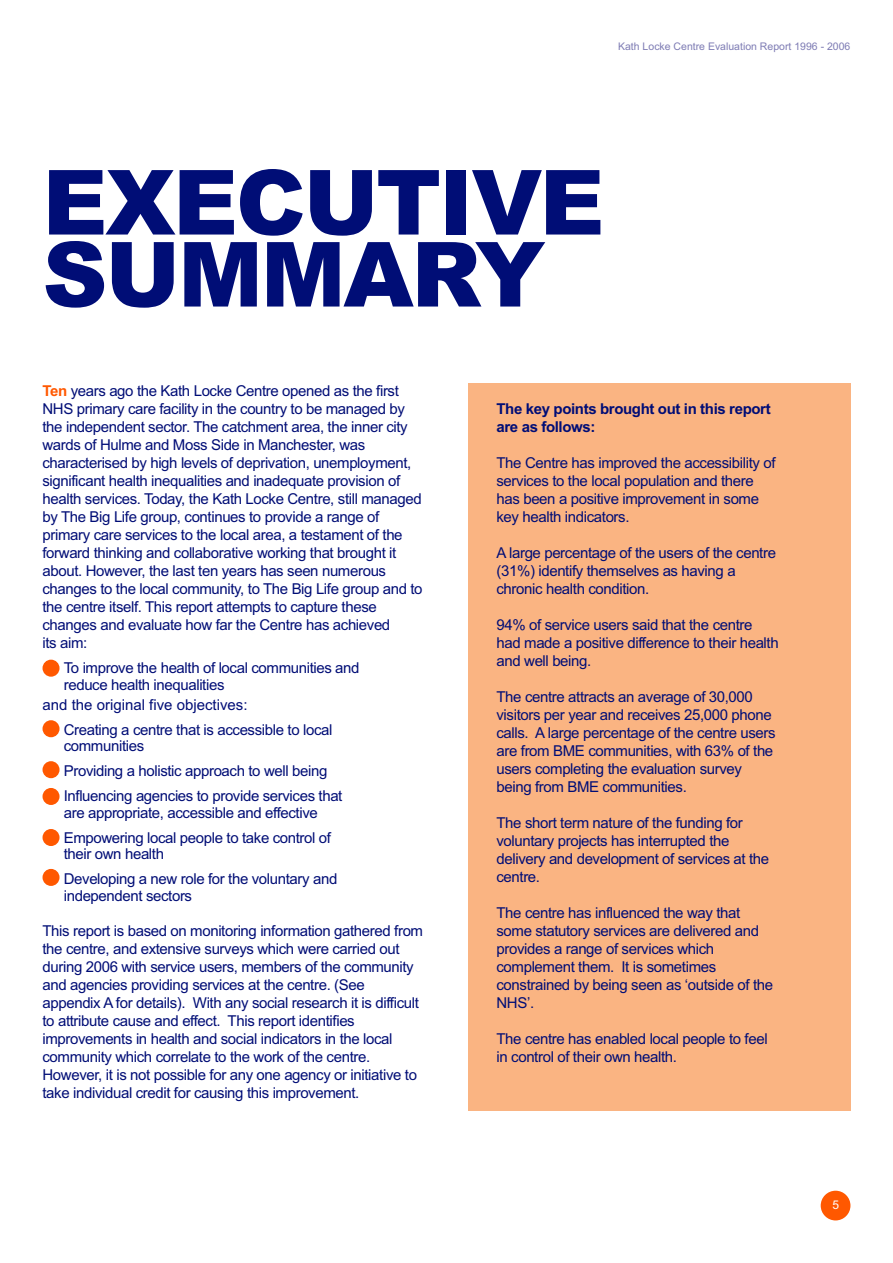
<style>
.page{position:relative;width:893px;height:1263px;background:#fff}
.page>*{position:absolute;margin:0;border:0;box-sizing:border-box;transform-origin:0 0}
.t1{font:900 90px/72px "Arial";letter-spacing:-.025em;color:#000d76}
.t2{font:15px/18px "Arial";letter-spacing:-.025em;color:#000d76}
.t3{font:700 15px/18px "Arial";letter-spacing:-.025em;color:#000d76}
.t4{font:12px "Arial";color:#fff}
.t5{font:10.5px "Arial";color:#7e7cb4}
.s1{font-weight:700;color:#ff5800}
</style>
<div class="page">
<div style="left:821px;top:1191px;width:29px;height:29px;background:#ff5800;border-radius:50%"></div>
<div style="left:468px;top:383px;width:382px;height:727px;background:#fab482"></div>
<div style="left:43px;top:660px;width:17px;height:17px;background:#ff5800;border-radius:50%"></div>
<div style="left:43px;top:720px;width:17px;height:17px;background:#ff5800;border-radius:50%"></div>
<div style="left:43px;top:761px;width:17px;height:17px;background:#ff5800;border-radius:50%"></div>
<div style="left:43px;top:788px;width:17px;height:17px;background:#ff5800;border-radius:50%"></div>
<div style="left:43px;top:829px;width:17px;height:17px;background:#ff5800;border-radius:50%"></div>
<div style="left:43px;top:869px;width:17px;height:17px;background:#ff5800;border-radius:50%"></div>
<p class="t5" style="left:618px;top:40px;width:234px">Kath Locke Centre Evaluation Report 1996 - 2006</p>
<h1 class="t1" style="left:43px;top:167px;width:563px">EXECUTIVE<br>SUMMARY</h1>
<p class="t2" style="left:43px;top:382px;width:382px"><span class="s1">Ten</span> years ago the Kath Locke Centre opened as the first NHS primary care facility in the country to be managed by the independent sector. The catchment area, the inner city wards of Hulme and Moss Side in Manchester, was characterised by high levels of deprivation, unemployment, significant health inequalities and inadequate provision of health services. Today, the Kath Locke Centre, still managed by The Big Life group, continues to provide a range of primary care services to the local area, a testament of the forward thinking and collaborative working that brought it about. However, the last ten years has seen numerous changes to the local community, to The Big Life group and to the centre itself. This report attempts to capture these changes and evaluate how far the Centre has achieved<br>its aim:</p>
<p class="t2" style="left:64px;top:660px;width:297px;line-height:16.5px">To improve the health of local communities and reduce health inequalities</p>
<p class="t2" style="left:64px;top:692px;width:270px;line-height:25px;text-indent:-21px">and the original five objectives:<br>Creating a centre that is accessible to local</p>
<p class="t2" style="left:64px;top:733px;width:280px;line-height:25px">communities<br>Providing a holistic approach to well being<br>Influencing agencies to provide services that</p>
<p class="t2" style="left:64px;top:800px;width:269px;line-height:25px">are appropriate, accessible and effective<br>Empowering local people to take control of</p>
<p class="t2" style="left:64px;top:842px;width:275px;line-height:25px">their own health<br>Developing a new role for the voluntary and</p>
<p class="t2" style="left:64px;top:887px;width:130px">independent sectors</p>
<p class="t2" style="left:43px;top:922px;width:382px">This report is based on monitoring information gathered from the centre, and extensive surveys which were carried out during 2006 with service users, members of the community and agencies providing services at the centre. (See appendix A for details). With any social research it is difficult to attribute cause and effect. This report identifies improvements in health and social indicators in the local community which correlate to the work of the centre.<br>However, it is not possible for any one agency or initiative to take individual credit for causing this improvement.</p>
<p class="t3" style="left:496px;top:400px;width:276px">The key points brought out in this report are as follows:</p>
<p class="t2" style="left:496px;top:454px;width:281px">The Centre has improved the accessibility of services to the local population and there has been a positive improvement in some key health indicators.</p>
<p class="t2" style="left:496px;top:544px;width:281px">A large percentage of the users of the centre (31%) identify themselves as having a chronic health condition.</p>
<p class="t2" style="left:496px;top:616px;width:284px">94% of service users said that the centre had made a positive difference to their health and well being.</p>
<p class="t2" style="left:496px;top:688px;width:281px">The centre attracts an average of 30,000 visitors per year and receives 25,000 phone calls. A large percentage of the centre users are from BME communities, with 63% of the users completing the evaluation survey being from BME communities.</p>
<p class="t2" style="left:496px;top:814px;width:274px">The short term nature of the funding for voluntary projects has interrupted the delivery and development of services at the centre.</p>
<p class="t2" style="left:496px;top:904px;width:278px">The centre has influenced the way that some statutory services are delivered and provides a range of services which complement them. It is sometimes constrained by being seen as ‘outside of the<br>NHS’.</p>
<p class="t2" style="left:496px;top:1030px;width:273px">The centre has enabled local people to feel in control of their own health.</p>
<p class="t4" style="left:832px;top:1198px;width:8px">5</p>
</div>
